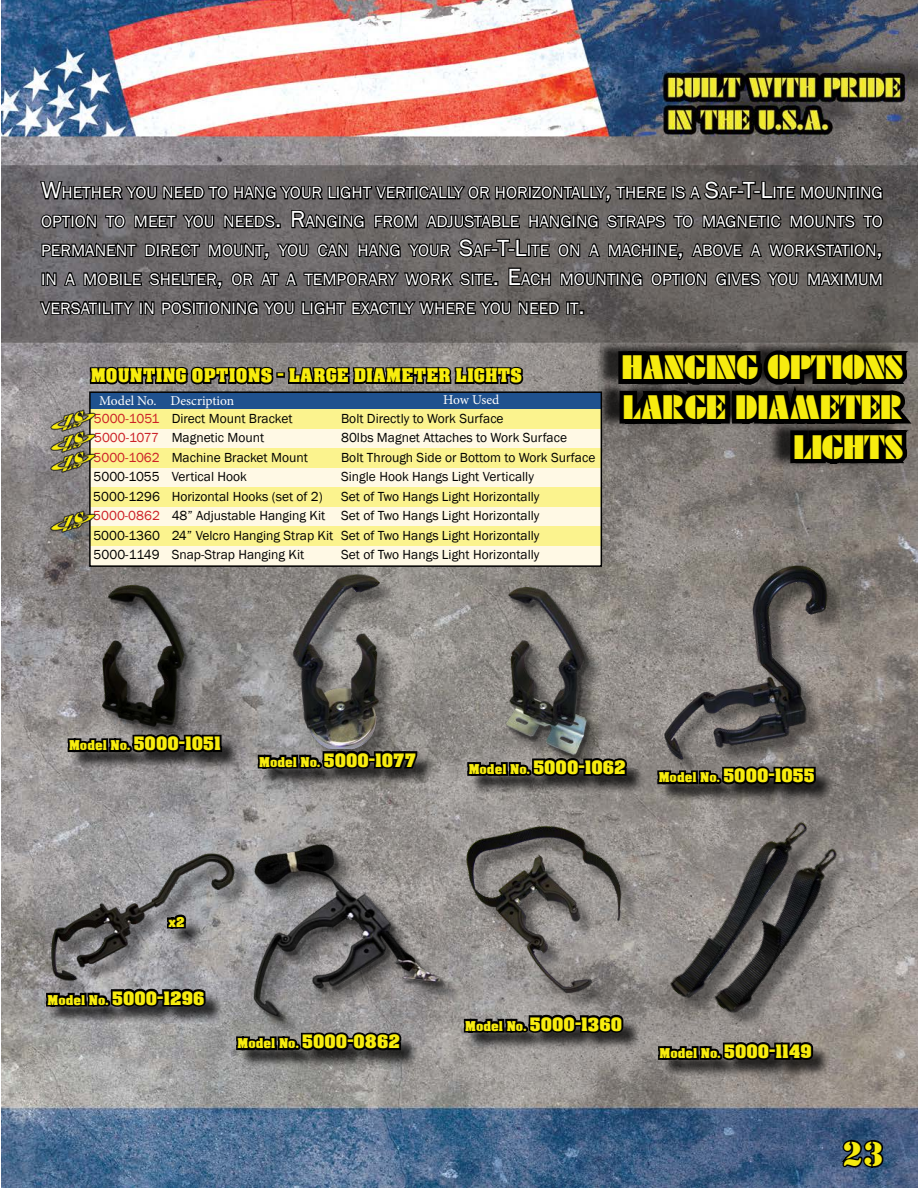
<style>
.page{position:relative;width:918px;height:1188px;background:#fff}
.page>*{position:absolute;margin:0;border:0;box-sizing:border-box;transform-origin:0 0}
.t1{font:36px "Stencil";color:#f7ec0f}
.t2{font:33px/39.6px "Dayton";color:#f7ec0f;text-align:right}
.Parts_Lists_Heading{font:18px "Acme Font";color:#f7ec0f}
.t3{font:17.7px "Acme Font";color:#f7ec0f}
.Description{font:16.8px/28.8px "Franklin Gothic";color:#fff;text-align:justify;scale:1.04 1}
.Stubby_II_LED_Cordle{font:13.5px "Franklin Gothic";color:#000}
.Parts_Lists_Heading-2{font:13.5px "Minion Pro";color:#fff}
.Stubby_2_Parts_Lists{font:13.5px "Minion Pro";letter-spacing:-.015em;color:#fff}
.t4{font:12.9px "Acme Font";color:#f7ec0f}
.s1{font-size:24px}
.s2{color:#cc2027}
.s3{font-size:12.9px}
</style>
<div class="page">
<img style="left:1px;top:0;width:917px;height:1188px">
<svg style="left:837px;top:1138px;width:49px;height:32px;background:#213146"></svg>
<div style="left:91px;top:488px;width:511px;height:19px;background:#fbf38e"></div>
<div style="left:91px;top:507px;width:511px;height:20px;background:#fff9e5"></div>
<div style="left:91px;top:527px;width:511px;height:19px;background:#fbf38e"></div>
<div style="left:91px;top:546px;width:511px;height:20px;background:#fff9e5"></div>
<div style="left:89px;top:391px;width:513px;height:176px;border:2px solid #000"></div>
<svg style="left:38px;top:176px;width:880px;height:315px;background:#68665e"></svg>
<img style="left:41px;top:403px;width:59px;height:21px">
<img style="left:41px;top:424px;width:59px;height:19px">
<img style="left:41px;top:443px;width:59px;height:32px">
<img style="left:41px;top:503px;width:59px;height:32px">
<div style="left:509px;top:589px;width:99px;height:187px;background:#000;opacity:.4"></div>
<img style="left:506px;top:587px;width:85px;height:155px">
<div style="left:470px;top:761px;width:175px;height:34px;background:#000;opacity:.75"></div>
<svg style="left:464px;top:742px;width:166px;height:60px;background:#5e5c59"></svg>
<div style="left:661px;top:1045px;width:171px;height:34px;background:#000;opacity:.75"></div>
<svg style="left:655px;top:1035px;width:161px;height:51px;background:#585452"></svg>
<div style="left:297px;top:577px;width:101px;height:190px;background:#000;opacity:.4"></div>
<img style="left:282px;top:574px;width:98px;height:160px">
<div style="left:261px;top:753px;width:174px;height:34px;background:#000;opacity:.75"></div>
<svg style="left:254px;top:734px;width:166px;height:60px;background:#615f5e"></svg>
<svg style="left:654px;top:750px;width:165px;height:30px"></svg>
<div style="left:467px;top:1018px;width:175px;height:33px;background:#000;opacity:.75"></div>
<svg style="left:460px;top:999px;width:165px;height:59px;background:#5a5856"></svg>
<div style="left:49px;top:992px;width:175px;height:33px;background:#000;opacity:.75"></div>
<svg style="left:43px;top:972px;width:166px;height:60px;background:#626263"></svg>
<div style="left:105px;top:588px;width:100px;height:159px;background:#000;opacity:.4"></div>
<img style="left:94px;top:585px;width:106px;height:133px">
<div style="left:70px;top:737px;width:170px;height:34px;background:#000;opacity:.75"></div>
<svg style="left:64px;top:718px;width:160px;height:60px;background:#5b5958"></svg>
<div style="left:257px;top:847px;width:205px;height:192px;background:#000;opacity:.4"></div>
<img style="left:240px;top:842px;width:209px;height:187px">
<div style="left:239px;top:1036px;width:180px;height:33px;background:#000;opacity:.75"></div>
<svg style="left:233px;top:1016px;width:171px;height:60px;background:#626160"></svg>
<div style="left:668px;top:568px;width:177px;height:209px;background:#000;opacity:.4"></div>
<img style="left:659px;top:562px;width:172px;height:197px">
<div style="left:469px;top:828px;width:170px;height:183px;background:#000;opacity:.4"></div>
<img style="left:462px;top:814px;width:159px;height:183px">
<img style="left:621px;top:780px;width:244px;height:255px">
<div style="left:54px;top:857px;width:198px;height:142px;background:#000;opacity:.4"></div>
<img style="left:48px;top:849px;width:190px;height:138px">
<p class="Description" style="left:41px;top:179px;width:811px"><span class="s1">W</span>HETHER YOU NEED TO HANG YOUR LIGHT VERTICALLY OR HORIZONTALLY<span class="s1">,</span> THERE IS A <span class="s1">S</span>AF<span class="s1">-T-L</span>ITE MOUNTING OPTION TO MEET YOU NEEDS<span class="s1">. R</span>ANGING FROM ADJUSTABLE HANGING STRAPS TO MAGNETIC MOUNTS TO PERMANENT DIRECT MOUNT<span class="s1">,</span> YOU CAN HANG YOUR <span class="s1">S</span>AF<span class="s1">-T-L</span>ITE ON A MACHINE<span class="s1">,</span> ABOVE A WORKSTATION<span class="s1">, </span>IN A MOBILE SHELTER<span class="s1">,</span> OR AT A TEMPORARY WORK SITE<span class="s1">. E</span>ACH MOUNTING OPTION GIVES YOU MAXIMUM VERSATILITY IN POSITIONING YOU LIGHT EXACTLY WHERE YOU NEED IT<span class="s1">.</span></p>
<p class="Parts_Lists_Heading" style="left:91px;top:364px;width:433px">MOUNTING OPTIONS - LARGE DIAMETER LIGHTS</p>
<p class="Parts_Lists_Heading-2" style="left:99px;top:391px;width:59px">Model No.</p>
<p class="Parts_Lists_Heading-2" style="left:170px;top:391px;width:65px">Description</p>
<p class="Stubby_2_Parts_Lists" style="left:443px;top:391px;width:58px">How Used</p>
<p class="Stubby_II_LED_Cordle" style="left:94px;top:410px;width:200px"><span class="s2">5000-1051</span> Direct Mount Bracket</p>
<p class="Stubby_II_LED_Cordle" style="left:341px;top:410px;width:164px">Bolt Directly to Work Surface</p>
<p class="Stubby_II_LED_Cordle" style="left:94px;top:429px;width:172px"><span class="s2">5000-1077</span> Magnetic Mount</p>
<p class="Stubby_II_LED_Cordle" style="left:341px;top:429px;width:227px">80lbs Magnet Attaches to Work Surface</p>
<p class="Stubby_II_LED_Cordle" style="left:94px;top:449px;width:216px"><span class="s2">5000-1062</span> Machine Bracket Mount</p>
<p class="Stubby_II_LED_Cordle" style="left:341px;top:449px;width:256px">Bolt Through Side or Bottom to Work Surface</p>
<p class="Stubby_II_LED_Cordle" style="left:94px;top:468px;width:155px">5000-1055 Vertical Hook</p>
<p class="Stubby_II_LED_Cordle" style="left:341px;top:468px;width:194px">Single Hook Hangs Light Vertically</p>
<p class="Stubby_II_LED_Cordle" style="left:93px;top:488px;width:231px">5000-1296 Horizontal Hooks (set of 2)</p>
<p class="Stubby_II_LED_Cordle" style="left:341px;top:488px;width:200px">Set of Two Hangs Light Horizontally</p>
<p class="Stubby_II_LED_Cordle" style="left:93px;top:507px;width:448px"><span class="s2">5000-0862</span> 48” Adjustable Hanging Kit Set of Two Hangs Light Horizontally</p>
<p class="Stubby_II_LED_Cordle" style="left:93px;top:527px;width:448px">5000-1360 24” Velcro Hanging Strap Kit Set of Two Hangs Light Horizontally</p>
<p class="Stubby_II_LED_Cordle" style="left:94px;top:546px;width:212px">5000-1149 Snap-Strap Hanging Kit</p>
<p class="Stubby_II_LED_Cordle" style="left:341px;top:546px;width:200px">Set of Two Hangs Light Horizontally</p>
<p class="t2" style="left:622px;top:347px;width:282px">HANGING OPTIONS</p>
<p class="t2" style="left:623px;top:387px;width:281px">LARGE DIAMETER<br>LIGHTS</p>
<p class="t3" style="left:69px;top:732px;width:153px"><span class="s3">Model No.</span> 5000-1051</p>
<p class="t3" style="left:259px;top:749px;width:158px"><span class="s3">Model No.</span> 5000-1077</p>
<p class="t3" style="left:469px;top:756px;width:158px"><span class="s3">Model No.</span> 5000-1062</p>
<p class="t3" style="left:659px;top:764px;width:157px"><span class="s3">Model No.</span> 5000-1055</p>
<p class="t4" style="left:169px;top:913px;width:17px">x2</p>
<p class="t3" style="left:48px;top:987px;width:158px"><span class="s3">Model No.</span> 5000-1296</p>
<p class="t3" style="left:238px;top:1030px;width:164px"><span class="s3">Model No.</span> 5000-0862</p>
<p class="t3" style="left:465px;top:1013px;width:158px"><span class="s3">Model No.</span> 5000-1360</p>
<p class="t3" style="left:660px;top:1040px;width:154px"><span class="s3">Model No.</span> 5000-1149</p>
<p class="t1" style="left:842px;top:1133px;width:43px">23</p>
</div>
